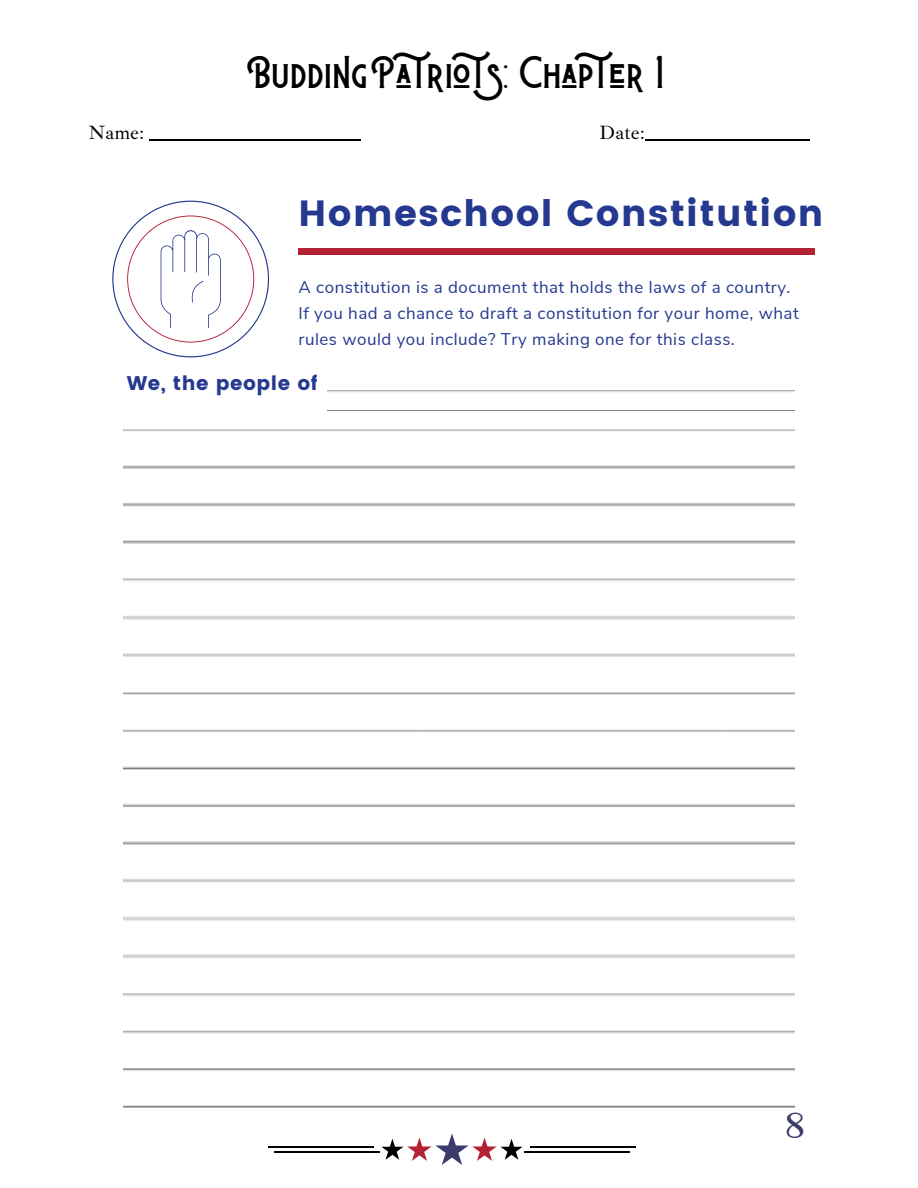
<style>
.page{position:relative;width:918px;height:1188px;background:#fff}
.page>*{position:absolute;margin:0;border:0;box-sizing:border-box;transform-origin:0 0}
.t1{font:36.75px "Badhorse";color:#000}
.t2{font:36.45px "Poppins";letter-spacing:.04em;color:#24398f}
.t3{font:33.9px "Kingred Serif";color:#3b3b6d}
.t4{font:19.8px "Poppins";letter-spacing:.03em;color:#24398f}
.t5{font:19.8px "Ibarra Real Nova";color:#000}
.t6{font:16.95px/25.8px "Nunito Sans";letter-spacing:.03em;color:#24398f}
</style>
<div class="page">
<svg style="left:381px;top:1133px;width:142px;height:32px"></svg>
<hr style="left:268px;top:1147px;width:106px;height:1px;background:#000">
<hr style="left:274px;top:1152px;width:106px;height:1px;background:#000">
<hr style="left:530px;top:1147px;width:105px;height:1px;background:#000">
<hr style="left:524px;top:1152px;width:106px;height:1px;background:#000">
<div style="left:299px;top:249px;width:516px;height:6px;background:#b32134"></div>
<svg style="left:112px;top:201px;width:157px;height:156px"></svg>
<svg style="left:123px;top:430px;width:672px;height:678px"></svg>
<hr style="left:150px;top:140px;width:211px;height:1px;background:#000">
<hr style="left:645px;top:140px;width:164px;height:1px;background:#000">
<p class="t1" style="left:254px;top:48px;width:412px">Budding Patriots: Chapter 1</p>
<h1 class="t5" style="left:88px;top:120px;width:57px">Name:</h1>
<h1 class="t5" style="left:599px;top:120px;width:47px">Date:</h1>
<h2 class="t2" style="left:299px;top:192px;width:526px">Homeschool Constitution</h2>
<h4 class="t6" style="left:299px;top:275px;width:493px">A constitution is a document that holds the laws of a country.</h4>
<p class="t6" style="left:299px;top:301px;width:502px">If you had a chance to draft a constitution for your home, what rules would you include? Try making one for this class.</p>
<p class="t4" style="left:127px;top:371px;width:192px">We, the people of</p>
<p class="t3" style="left:787px;top:1112px;width:21px">8</p>
</div>
